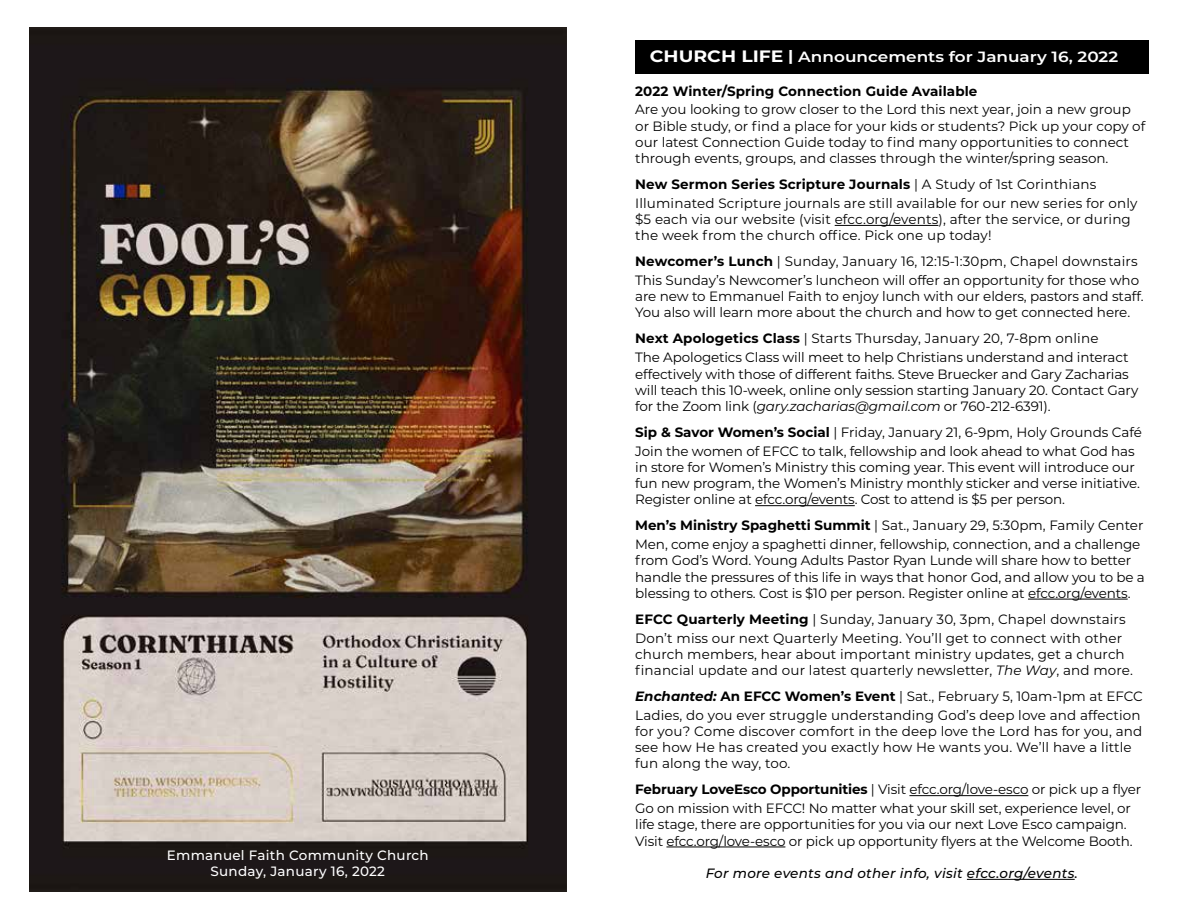
<style>
.page{position:relative;width:1188px;height:918px;background:#fff}
.page>*{position:absolute;margin:0;border:0;box-sizing:border-box;transform-origin:0 0}
.t1{font:600 14.85px "Montserrat";color:#fff;scale:1.14 1}
.t2{font:13.5px/16.2px "Montserrat";letter-spacing:-.01em;color:#000}
.t3{font:13.5px/16.2px "Montserrat";letter-spacing:.01em;color:#000}
.t4{font:500 13.5px/16.2px "Montserrat";letter-spacing:.02em;color:#fff;text-align:center}
.t5{font:italic 500 13.5px "Montserrat";letter-spacing:.02em;color:#000}
.t6{font:700 13.5px "Montserrat";letter-spacing:.01em;color:#000}
.s1{font-weight:700;font-size:16.5px}
.s2{font-weight:700}
.s3{font-style:italic}
.s4{font-weight:700;font-style:italic}
</style>
<div class="page">
<hr style="left:835px;top:225px;width:103px;height:1px;background:#000">
<hr style="left:755px;top:505px;width:100px;height:1px;background:#000">
<hr style="left:1028px;top:599px;width:100px;height:1px;background:#000">
<hr style="left:909px;top:795px;width:119px;height:1px;background:#000">
<hr style="left:666px;top:847px;width:119px;height:1px;background:#000">
<hr style="left:967px;top:879px;width:108px;height:1px;background:#000">
<div style="left:635px;top:40px;width:513px;height:33px;background:#000"></div>
<img style="left:29px;top:27px;width:537px;height:864px">
<p class="t4" style="left:167px;top:847px;width:263px">Emmanuel Faith Community Church<br>Sunday, January 16, 2022</p>
<p class="t1" style="left:650px;top:46px;width:412px"><span class="s1">CHURCH LIFE</span> <span class="s2">|</span> Announcements for January 16, 2022</p>
<p class="t6" style="left:635px;top:81px;width:344px">2022 Winter/Spring Connection Guide Available</p>
<p class="t2" style="left:635px;top:101px;width:512px">Are you looking to grow closer to the Lord this next year, join a new group or Bible study, or find a place for your kids or students? Pick up your copy of our latest Connection Guide today to find many opportunities to connect through events, groups, and classes through the winter/spring season.</p>
<p class="t3" style="left:635px;top:174px;width:504px;line-height:18.9px"><span class="s2">New Sermon Series Scripture Journals</span> | A Study of 1st Corinthians<br>Illuminated Scripture journals are still available for our new series for only</p>
<p class="t3" style="left:635px;top:211px;width:497px">$5 each via our website (visit efcc.org/events), after the service, or during the week from the church office. Pick one up today!</p>
<p class="t2" style="left:635px;top:251px;width:505px;line-height:18.9px"><span class="s2">Newcomer’s Lunch</span> | Sunday, January 16, 12:15-1:30pm, Chapel downstairs<br>This Sunday’s Newcomer’s luncheon will offer an opportunity for those who</p>
<p class="t2" style="left:635px;top:288px;width:510px">are new to Emmanuel Faith to enjoy lunch with our elders, pastors and staff.<br>You also will learn more about the church and how to get connected here.</p>
<p class="t2" style="left:635px;top:329px;width:495px;line-height:18.9px"><span class="s2">Next Apologetics Class</span> | Starts Thursday, January 20, 7-8pm online<br>The Apologetics Class will meet to help Christians understand and interact</p>
<p class="t2" style="left:635px;top:365px;width:505px">effectively with those of different faiths. Steve Bruecker and Gary Zacharias will teach this 10-week, online only session starting January 20. Contact Gary for the Zoom link (<span class="s3">gary.zacharias@gmail.com</span> or 760-212-6391).</p>
<p class="t2" style="left:635px;top:422px;width:508px;line-height:18.9px"><span class="s2">Sip &amp; Savor Women’s Social</span> | Friday, January 21, 6-9pm, Holy Grounds Café<br>Join the women of EFCC to talk, fellowship and look ahead to what God has</p>
<p class="t2" style="left:635px;top:459px;width:506px">in store for Women’s Ministry this coming year. This event will introduce our fun new program, the Women’s Ministry monthly sticker and verse initiative.<br>Register online at efcc.org/events. Cost to attend is $5 per person.</p>
<p class="t2" style="left:635px;top:516px;width:510px;line-height:18.9px"><span class="s2">Men’s Ministry Spaghetti Summit</span> | Sat., January 29, 5:30pm, Family Center<br>Men, come enjoy a spaghetti dinner, fellowship, connection, and a challenge</p>
<p class="t2" style="left:635px;top:552px;width:511px">from God’s Word. Young Adults Pastor Ryan Lunde will share how to better handle the pressures of this life in ways that honor God, and allow you to be a blessing to others. Cost is $10 per person. Register online at efcc.org/events.</p>
<p class="t3" style="left:635px;top:609px;width:492px;line-height:18.9px"><span class="s2">EFCC Quarterly Meeting</span> | Sunday, January 30, 3pm, Chapel downstairs<br>Don’t miss our next Quarterly Meeting. You’ll get to connect with other</p>
<p class="t3" style="left:635px;top:645px;width:499px">church members, hear about important ministry updates, get a church financial update and our latest quarterly newsletter, <span class="s3">The Way</span>, and more.</p>
<p class="t3" style="left:635px;top:686px;width:509px;line-height:18.9px"><span class="s4">Enchanted:</span> <span class="s2">An EFCC Women’s Event</span> | Sat., February 5, 10am-1pm at EFCC<br>Ladies, do you ever struggle understanding God’s deep love and affection</p>
<p class="t3" style="left:635px;top:723px;width:509px">for you? Come discover comfort in the deep love the Lord has for you, and see how He has created you exactly how He wants you. We’ll have a little fun along the way, too.</p>
<p class="t2" style="left:635px;top:780px;width:507px;line-height:18.9px"><span class="s2">February LoveEsco Opportunities</span> | Visit efcc.org/love-esco or pick up a flyer<br>Go on mission with EFCC! No matter what your skill set, experience level, or</p>
<p class="t2" style="left:635px;top:816px;width:499px">life stage, there are opportunities for you via our next Love Esco campaign.<br>Visit efcc.org/love-esco or pick up opportunity flyers at the Welcome Booth.</p>
<p class="t5" style="left:706px;top:864px;width:374px">For more events and other info, visit efcc.org/events.</p>
</div>
